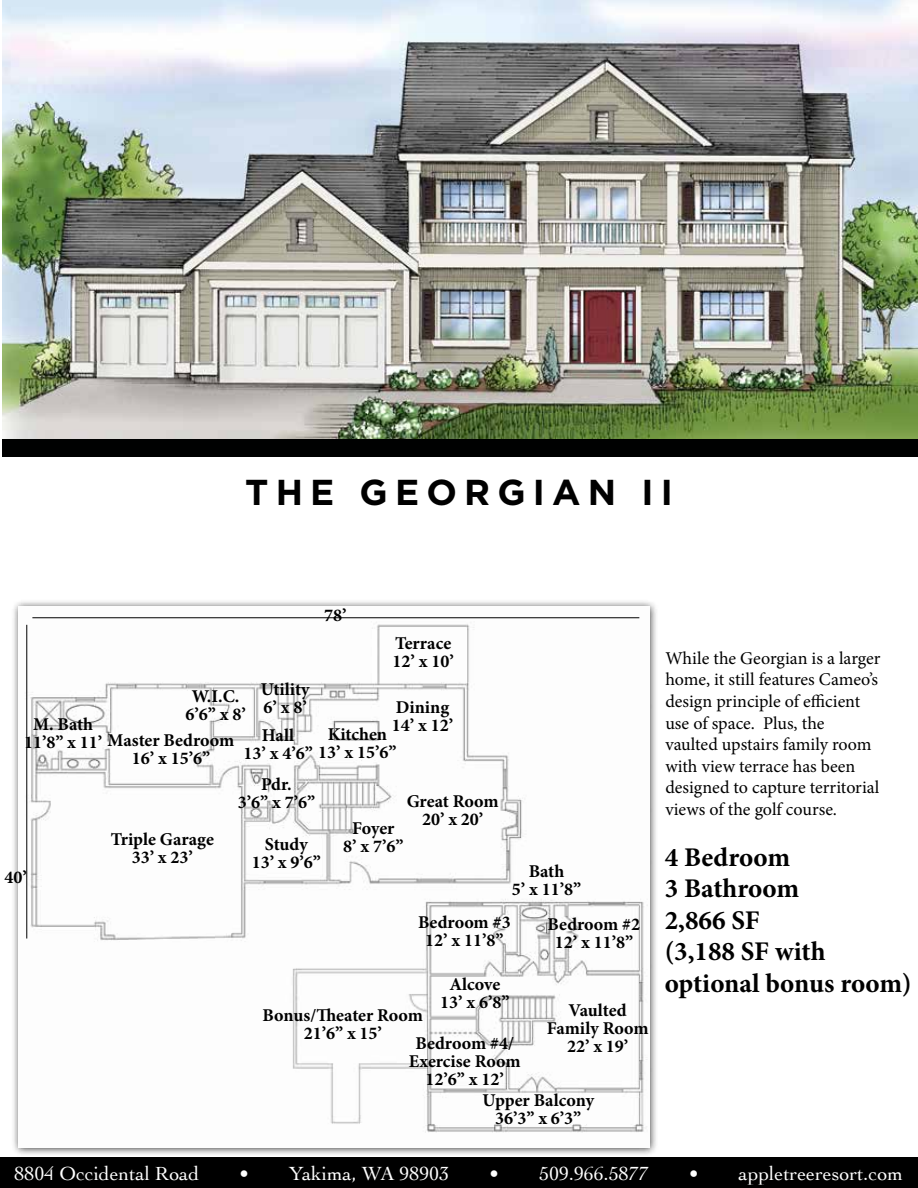
<style>
.page{position:relative;width:918px;height:1188px;background:#fff}
.page>*{position:absolute;margin:0;border:0;box-sizing:border-box;transform-origin:0 0}
.t1{font:700 36px "Gotham";letter-spacing:.2em;color:#000}
.t2{font:700 27px/31.5px "Minion Pro";color:#000}
.t3{font:19.95px "Cochin";color:#fff}
.t4{font:700 18px/18px "Minion Pro";color:#000;text-align:center}
.t5{font:18px/21.6px "Minion Pro";color:#000}
</style>
<div class="page">
<div style="left:0;top:1158px;width:918px;height:30px;background:#000"></div>
<div style="left:11px;top:599px;width:648px;height:558px;background:#000;opacity:.75"></div>
<img style="left:18px;top:606px;width:632px;height:541px">
<hr style="left:32px;top:617px;width:607px;height:1px;background:#000">
<hr style="left:26px;top:625px;width:1px;height:314px;background:#000">
<div style="left:2px;top:438px;width:916px;height:19px;background:#000101"></div>
<img style="left:2px;top:0;width:916px;height:438px">
<h1 class="t1" style="left:245px;top:471px;width:429px">THE GEORGIAN II</h1>
<p class="t4" style="left:324px;top:606px;width:24px">78’</p>
<p class="t4" style="left:393px;top:634px;width:63px;text-align:left">Terrace<br>12’ x 10’</p>
<p class="t4" style="left:185px;top:687px;width:62px">W.I.C.<br>6’6” x 8’</p>
<p class="t4" style="left:261px;top:680px;width:50px;text-align:left">Utility<br>6’ x 8’</p>
<p class="t4" style="left:392px;top:698px;width:63px;text-align:left">Dining<br>14’ x 12’</p>
<p class="t4" style="left:33px;top:715px;width:62px">M. Bath</p>
<p class="t4" style="left:328px;top:725px;width:61px">Kitchen</p>
<p class="t4" style="left:243px;top:727px;width:155px;line-height:17px;text-align:left;text-indent:18px">Hall<br>13’ x 4’6” 13’ x 15’6”</p>
<p class="t4" style="left:132px;top:731px;width:104px;text-align:left;text-indent:-108px">11’8” x 11’ Master Bedroom<br>16’ x 15’6”</p>
<p class="t4" style="left:4px;top:868px;width:24px">40’</p>
<p class="t4" style="left:111px;top:830px;width:105px">Triple Garage<br>33’ x 23’</p>
<p class="t4" style="left:238px;top:775px;width:79px">Pdr.<br>3’6” x 7’6”</p>
<p class="t4" style="left:252px;top:835px;width:71px">Study<br>13’ x 9’6”</p>
<p class="t4" style="left:407px;top:792px;width:94px">Great Room<br>20’ x 20’</p>
<p class="t4" style="left:343px;top:819px;width:62px">Foyer<br>8’ x 7’6”</p>
<p class="t4" style="left:512px;top:862px;width:71px">Bath<br>5’ x 11’8”</p>
<p class="t4" style="left:418px;top:913px;width:94px">Bedroom #3<br>12’ x 11’8”</p>
<p class="t4" style="left:440px;top:976px;width:71px">Alcove<br>13’ x 6’8”</p>
<p class="t4" style="left:263px;top:1006px;width:162px">Bonus/Theater Room<br>21’6” x 15’</p>
<p class="t4" style="left:409px;top:1034px;width:113px">Bedroom #4/<br>Exercise Room<br>12’6” x 12’</p>
<p class="t4" style="left:548px;top:915px;width:94px">Bedroom #2<br>12’ x 11’8”</p>
<p class="t4" style="left:547px;top:1001px;width:103px">Vaulted<br>Family Room<br>22’ x 19’</p>
<p class="t4" style="left:482px;top:1091px;width:113px">Upper Balcony<br>36’3” x 6’3”</p>
<p class="t5" style="left:665px;top:647px;width:217px">While the Georgian is a larger home, it still features Cameo’s design principle of efficient use of space. Plus, the vaulted upstairs family room with view terrace has been designed to capture territorial views of the golf course.</p>
<h2 class="t2" style="left:665px;top:841px;width:249px">4 Bedroom<br>3 Bathroom<br>2,866 SF<br>(3,188 SF with optional bonus room)</h2>
<p class="t3" style="left:15px;top:1160px;width:186px">8804 Occidental Road</p>
<p class="t3" style="left:239px;top:1160px;width:212px">• Yakima, WA 98903</p>
<p class="t3" style="left:489px;top:1160px;width:161px">• 509.966.5877</p>
<p class="t3" style="left:689px;top:1160px;width:216px">• appletreeresort.com</p>
</div>
